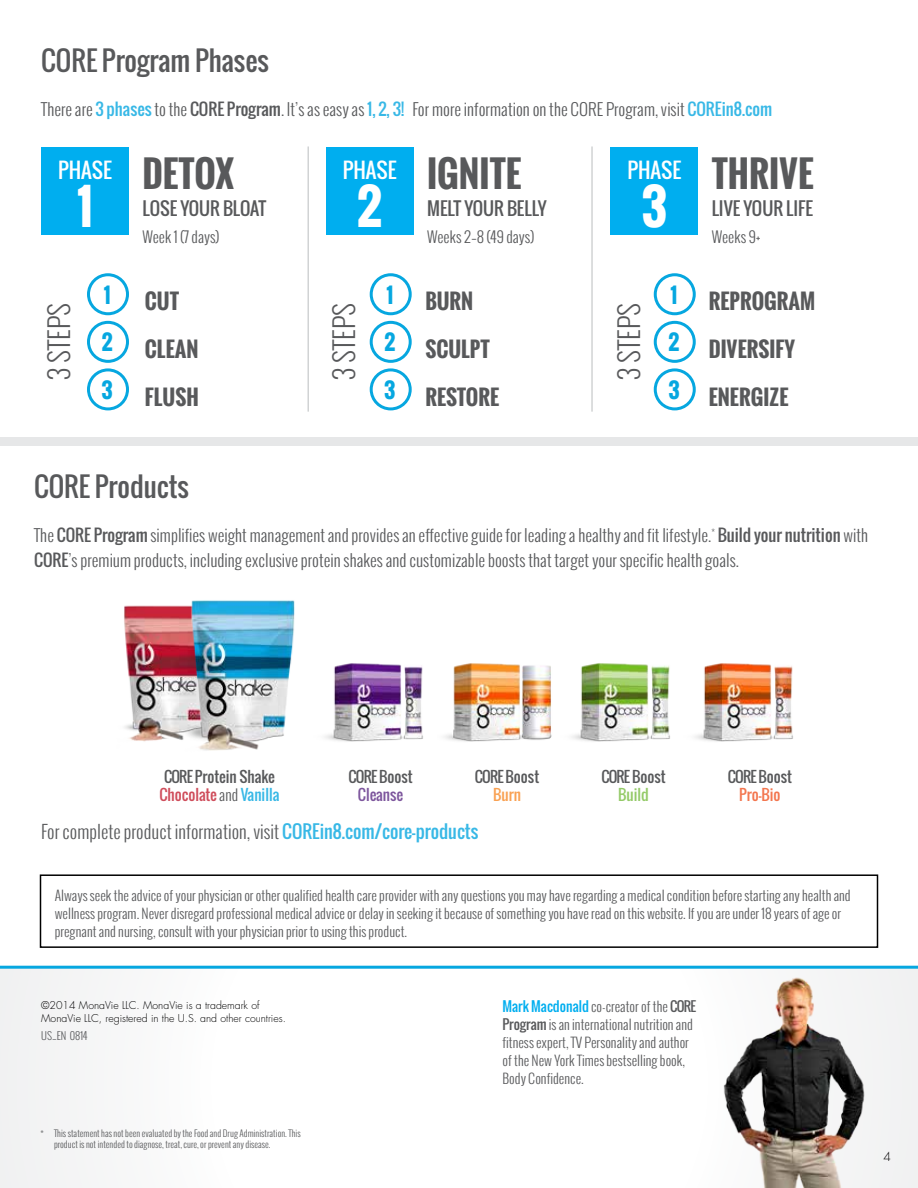
<style>
.page{position:relative;width:918px;height:1188px;background:#fff}
.page>*{position:absolute;margin:0;border:0;box-sizing:border-box;transform-origin:0 0}
.t1{font:700 48px "Oswald";color:#fff}
.t2{font:700 36px "Oswald";color:#58595b}
.t3{font:27px "Oswald";color:#58595b}
.t4{font:300 27px "Oswald";color:#58595b}
.t5{font:700 21px "Oswald";color:#58595b}
.t6{font:21px "Oswald";color:#fff}
.t7{font:700 21px "Oswald";color:#06a7e0}
.t8{font:300 18px "Oswald";color:#58595b}
.t9{font:18px "Oswald";color:#58595b}
.t10{font:300 16.5px/25.5px "Oswald";color:#58595b}
.t11{font:15px/18px "Oswald";color:#58595b;text-align:center}
.t12{font:300 15px "Oswald";color:#58595b}
.t13{font:15px "Oswald";color:#7d569d}
.t14{font:15px "Oswald";color:#f3764f}
.t15{font:15px "Oswald";color:#94ca68}
.t16{font:15px "Oswald";color:#f9a152}
.t17{font:300 13.5px/18px "Oswald";color:#58595b}
.t18{font:300 12px "Futura Std";color:#000}
.t19{font:300 10.5px/12.6px "Futura Std";color:#000}
.t20{font:300 10.5px "Oswald";color:#58595b}
.t21{font:300 9px/10.8px "Oswald";color:#58595b}
.s1{font-weight:400;color:#38b8e6}
.s2{font-weight:400}
.s3{color:#cf4d5b}
.s4{font-weight:300}
.s5{color:#38b8e6}
.s6{font-weight:400;color:#00aeef}
</style>
<div class="page">
<div style="left:0;top:969px;width:918px;height:219px;background:linear-gradient(to right,#fbfbfb,#fbfbfb)"></div>
<hr style="left:0;top:966px;width:918px;height:3px;background:#06a7e0">
<div style="left:87px;top:273px;width:42px;height:42px;border:3px solid #06a7e0;border-radius:50%"></div>
<div style="left:87px;top:321px;width:42px;height:42px;border:3px solid #06a7e0;border-radius:50%"></div>
<div style="left:87px;top:368px;width:42px;height:42px;border:3px solid #06a7e0;border-radius:50%"></div>
<div style="left:370px;top:273px;width:42px;height:42px;border:3px solid #06a7e0;border-radius:50%"></div>
<div style="left:370px;top:321px;width:42px;height:42px;border:3px solid #06a7e0;border-radius:50%"></div>
<div style="left:370px;top:368px;width:42px;height:42px;border:3px solid #06a7e0;border-radius:50%"></div>
<div style="left:654px;top:273px;width:42px;height:42px;border:3px solid #06a7e0;border-radius:50%"></div>
<div style="left:654px;top:321px;width:42px;height:42px;border:3px solid #06a7e0;border-radius:50%"></div>
<div style="left:654px;top:368px;width:42px;height:42px;border:3px solid #06a7e0;border-radius:50%"></div>
<hr style="left:308px;top:146px;width:1px;height:266px;background:#d1d3d4">
<hr style="left:591px;top:146px;width:2px;height:266px;background:#d1d3d4">
<div style="left:41px;top:147px;width:88px;height:87px;background:#00aeef"></div>
<div style="left:326px;top:147px;width:88px;height:87px;background:#00aeef"></div>
<div style="left:610px;top:147px;width:88px;height:87px;background:#00aeef"></div>
<img style="left:124px;top:605px;width:33px;height:137px">
<img style="left:157px;top:600px;width:138px;height:151px">
<img style="left:325px;top:663px;width:98px;height:79px">
<img style="left:444px;top:663px;width:108px;height:79px">
<img style="left:572px;top:663px;width:98px;height:79px">
<img style="left:695px;top:663px;width:98px;height:79px">
<img style="left:716px;top:973px;width:162px;height:215px">
<div style="left:0;top:438px;width:918px;height:8px;background:#e6e7e8"></div>
<div style="left:40px;top:874px;width:838px;height:74px;border:2px solid #000"></div>
<h3 class="t3" style="left:41px;top:40px;width:229px">CORE Program Phases</h3>
<p class="t10" style="left:41px;top:96px;width:733px">There are <span class="s1">3 phases</span> to the <span class="s2">CORE Program</span>. It’s as easy as <span class="s1">1, 2, 3!</span> For more information on the CORE Program, visit <span class="s1">COREin8.com</span></p>
<h2 class="t2" style="left:142px;top:147px;width:93px">DETOX</h2>
<h3 class="t9" style="left:142px;top:195px;width:125px">LOSE YOUR BLOAT</h3>
<p class="t12" style="left:142px;top:227px;width:79px">Week 1 (7 days)</p>
<h2 class="t2" style="left:427px;top:147px;width:96px">IGNITE</h2>
<h3 class="t9" style="left:427px;top:195px;width:121px">MELT YOUR BELLY</h3>
<p class="t12" style="left:427px;top:227px;width:109px">Weeks 2–8 (49 days)</p>
<h2 class="t2" style="left:712px;top:147px;width:103px">THRIVE</h2>
<h3 class="t9" style="left:712px;top:195px;width:103px">LIVE YOUR LIFE</h3>
<p class="t12" style="left:712px;top:227px;width:50px">Weeks 9+</p>
<h3 class="t6" style="left:58px;top:154px;width:55px">PHASE</h3>
<h1 class="t1" style="left:77px;top:171px;width:17px">1</h1>
<h3 class="t6" style="left:343px;top:154px;width:55px">PHASE</h3>
<h1 class="t1" style="left:357px;top:171px;width:27px">2</h1>
<h3 class="t6" style="left:627px;top:154px;width:55px">PHASE</h3>
<h1 class="t1" style="left:641px;top:171px;width:27px">3</h1>
<h3 class="t7" style="left:386px;top:279px;width:8px">1</h3>
<h3 class="t7" style="left:384px;top:327px;width:13px">2</h3>
<h3 class="t7" style="left:384px;top:374px;width:13px">3</h3>
<h3 class="t7" style="left:104px;top:279px;width:8px">1</h3>
<h3 class="t7" style="left:102px;top:327px;width:13px">2</h3>
<h3 class="t7" style="left:102px;top:374px;width:13px">3</h3>
<h3 class="t5" style="left:145px;top:285px;width:36px">CUT</h3>
<h3 class="t5" style="left:145px;top:333px;width:55px">CLEAN</h3>
<h3 class="t5" style="left:145px;top:381px;width:55px">FLUSH</h3>
<h3 class="t5" style="left:425px;top:285px;width:49px">BURN</h3>
<h3 class="t5" style="left:425px;top:333px;width:66px">SCULPT</h3>
<h3 class="t5" style="left:425px;top:381px;width:75px">RESTORE</h3>
<h3 class="t4" style="left:40px;top:380px;width:78px;rotate:-90deg">3 STEPS</h3>
<h3 class="t4" style="left:325px;top:380px;width:78px;rotate:-90deg">3 STEPS</h3>
<h3 class="t4" style="left:610px;top:380px;width:78px;rotate:-90deg">3 STEPS</h3>
<h3 class="t7" style="left:671px;top:279px;width:8px">1</h3>
<h3 class="t7" style="left:669px;top:327px;width:13px">2</h3>
<h3 class="t7" style="left:668px;top:374px;width:13px">3</h3>
<h3 class="t5" style="left:709px;top:285px;width:108px">REPROGRAM</h3>
<h3 class="t5" style="left:709px;top:333px;width:88px">DIVERSIFY</h3>
<h3 class="t5" style="left:709px;top:381px;width:81px">ENERGIZE</h3>
<h3 class="t3" style="left:34px;top:466px;width:156px">CORE Products</h3>
<p class="t10" style="left:34px;top:522px;width:836px">The <span class="s2">CORE Program</span> simplifies weight management and provides an effective guide for leading a healthy and fit lifestyle.<sup>*</sup> <span class="s2">Build your nutrition</span> with<br><span class="s2">CORE</span>’s premium products, including exclusive protein shakes and customizable boosts that target your specific health goals.</p>
<p class="t11" style="left:160px;top:767px;width:121px">CORE Protein Shake<br><span class="s3">Chocolate</span> <span class="s4">and</span> <span class="s5">Vanilla</span></p>
<p class="t11" style="left:348px;top:767px;width:66px">CORE Boost</p>
<p class="t13" style="left:358px;top:783px;width:47px">Cleanse</p>
<p class="t11" style="left:475px;top:767px;width:66px">CORE Boost</p>
<p class="t16" style="left:493px;top:783px;width:29px">Burn</p>
<p class="t11" style="left:601px;top:767px;width:66px">CORE Boost</p>
<p class="t15" style="left:618px;top:783px;width:32px">Build</p>
<p class="t11" style="left:728px;top:767px;width:66px">CORE Boost</p>
<p class="t14" style="left:739px;top:783px;width:43px">Pro-Bio</p>
<h3 class="t8" style="left:41px;top:819px;width:439px">For complete product information, visit <span class="s1">COREin8.com/core-products</span></h3>
<p class="t17" style="left:55px;top:886px;width:798px">Always seek the advice of your physician or other qualified health care provider with any questions you may have regarding a medical condition before starting any health and wellness program. Never disregard professional medical advice or delay in seeking it because of something you have read on this website. If you are under 18 years of age or pregnant and nursing, consult with your physician prior to using this product.</p>
<p class="t19" style="left:41px;top:1000px;width:246px">©2014 MonaVie LLC. MonaVie is a trademark of<br>MonaVie LLC, registered in the U.S. and other countries.</p>
<p class="t20" style="left:41px;top:1029px;width:48px">US_EN 0814</p>
<p class="t21" style="left:54px;top:1128px;width:248px;text-indent:-14px">* This statement has not been evaluated by the Food and Drug Administration. This product is not intended to diagnose, treat, cure, or prevent any disease.</p>
<p class="t17" style="left:502px;top:997px;width:195px"><span class="s6">Mark Macdonald</span> co-creator of the <span class="s2">CORE Program</span> is an international nutrition and fitness expert, TV Personality and author of the New York Times bestselling book, Body Confidence.</p>
<p class="t18" style="left:884px;top:1149px;width:9px">4</p>
</div>
